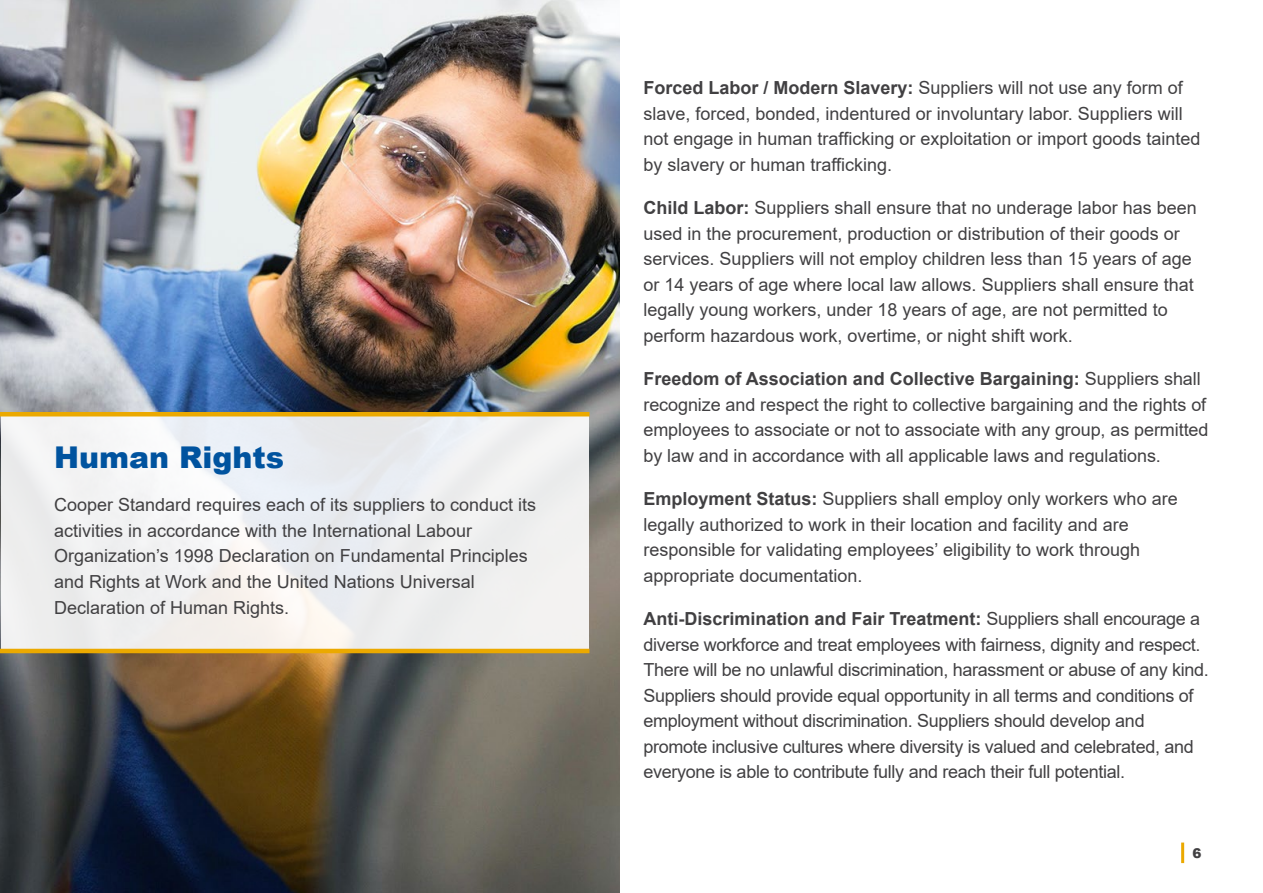
<style>
.page{position:relative;width:1263px;height:893px;background:#fff}
.page>*{position:absolute;margin:0;border:0;box-sizing:border-box;transform-origin:0 0}
.t1{font:900 30px "Arial";color:#00539f}
.t2{font:18px/25.5px "Arial";color:#414042}
.t3{font:18px/25.5px "Arial";letter-spacing:-.02em;color:#414042}
.t4{font:900 13.5px "Arial";color:#414042}
.s1{font-weight:700}
</style>
<div class="page">
<hr style="left:1181px;top:842px;width:3px;height:21px;background:#eba900">
<img style="left:0;top:0;width:619px;height:893px">
<div style="left:1px;top:415px;width:588px;height:236px;background:#efeff0"></div>
<hr style="left:0;top:412px;width:589px;height:4px;background:#eba900">
<hr style="left:0;top:649px;width:589px;height:4px;background:#eba900">
<h1 class="t1" style="left:54px;top:435px;width:232px">Human Rights</h1>
<p class="t2" style="left:54px;top:492px;width:484px">Cooper Standard requires each of its suppliers to conduct its activities in accordance with the International Labour Organization’s 1998 Declaration on Fundamental Principles and Rights at Work and the United Nations Universal Declaration of Human Rights.</p>
<p class="t2" style="left:643px;top:75px;width:558px"><span class="s1">Forced Labor / Modern Slavery:</span> Suppliers will not use any form of slave, forced, bonded, indentured or involuntary labor. Suppliers will not engage in human trafficking or exploitation or import goods tainted by slavery or human trafficking.</p>
<p class="t2" style="left:643px;top:195px;width:555px"><span class="s1">Child Labor:</span> Suppliers shall ensure that no underage labor has been used in the procurement, production or distribution of their goods or services. Suppliers will not employ children less than 15 years of age or 14 years of age where local law allows. Suppliers shall ensure that legally young workers, under 18 years of age, are not permitted to perform hazardous work, overtime, or night shift work.</p>
<p class="t2" style="left:643px;top:366px;width:566px"><span class="s1">Freedom of Association and Collective Bargaining:</span> Suppliers shall recognize and respect the right to collective bargaining and the rights of employees to associate or not to associate with any group, as permitted by law and in accordance with all applicable laws and regulations.</p>
<p class="t2" style="left:643px;top:486px;width:536px"><span class="s1">Employment Status:</span> Suppliers shall employ only workers who are legally authorized to work in their location and facility and are responsible for validating employees’ eligibility to work through appropriate documentation.</p>
<p class="t3" style="left:643px;top:606px;width:567px"><span class="s1">Anti-Discrimination and Fair Treatment:</span> Suppliers shall encourage a diverse workforce and treat employees with fairness, dignity and respect.<br>There will be no unlawful discrimination, harassment or abuse of any kind.<br>Suppliers should provide equal opportunity in all terms and conditions of employment without discrimination. Suppliers should develop and promote inclusive cultures where diversity is valued and celebrated, and everyone is able to contribute fully and reach their full potential.</p>
<p class="t4" style="left:1192px;top:843px;width:11px">6</p>
</div>
